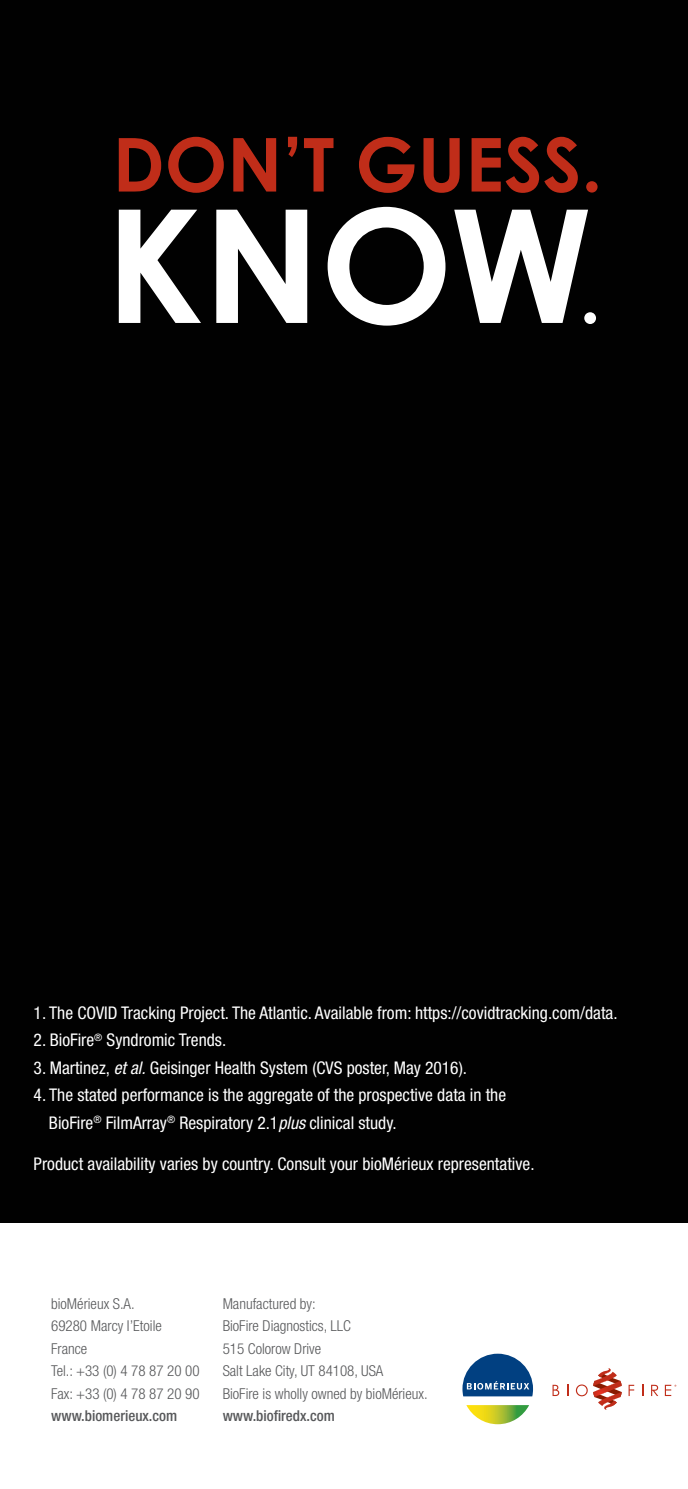
<style>
.page{position:relative;width:688px;height:1489px;background:#fff}
.page>*{position:absolute;margin:0;border:0;box-sizing:border-box;transform-origin:0 0}
.t1{font:condensed 17.5px/27.5px "Helvetica Neue LT Std";color:#fff}
.t2{font:300 condensed 15px/22.5px "Helvetica Neue LT Std";color:#57585a}
.t3{font:500 condensed 15px "Helvetica Neue LT Std";color:#57585a}
.s1{font-style:italic}
</style>
<div class="page">
<div style="left:0;top:0;width:687px;height:1222px;background:#010101"></div>
<svg style="left:466px;top:1405px;width:63px;height:18px"></svg>
<svg style="left:462px;top:1353px;width:71px;height:43px"></svg>
<svg style="left:593px;top:1368px;width:28px;height:41px"></svg>
<svg style="left:552px;top:1384px;width:7px;height:11px"></svg>
<svg style="left:575px;top:1384px;width:12px;height:12px"></svg>
<svg style="left:628px;top:1384px;width:6px;height:11px"></svg>
<svg style="left:651px;top:1384px;width:7px;height:11px"></svg>
<svg style="left:664px;top:1384px;width:12px;height:11px"></svg>
<svg style="left:119px;top:137px;width:478px;height:56px"></svg>
<svg style="left:119px;top:207px;width:477px;height:118px"></svg>
<p class="t1" style="left:34px;top:998px;width:585px">1. The COVID Tracking Project. The Atlantic. Available from: https://covidtracking.com/data.</p>
<p class="t1" style="left:34px;top:1026px;width:194px">2. BioFire<sup>®</sup> Syndromic Trends.</p>
<p class="t1" style="left:34px;top:1053px;width:435px">3. Martinez, <span class="s1">et al.</span> Geisinger Health System (CVS poster, May 2016).</p>
<p class="t1" style="left:49px;top:1081px;width:458px;text-indent:-15px">4. The stated performance is the aggregate of the prospective data in the<br>BioFire<sup>®</sup> FilmArray<sup>®</sup> Respiratory 2.1<span class="s1">plus</span> clinical study.</p>
<p class="t1" style="left:34px;top:1149px;width:502px">Product availability varies by country. Consult your bioMérieux representative.</p>
<p class="t2" style="left:51px;top:1292px;width:150px">bioMérieux S.A.<br>69280 Marcy I’Etoile<br>France<br>Tel.: +33 (0) 4 78 87 20 00<br>Fax: +33 (0) 4 78 87 20 90</p>
<p class="t3" style="left:51px;top:1406px;width:128px">www.biomerieux.com</p>
<p class="t2" style="left:222px;top:1292px;width:206px">Manufactured by:<br>BioFire Diagnostics, LLC<br>515 Colorow Drive<br>Salt Lake City, UT 84108, USA<br>BioFire is wholly owned by bioMérieux.</p>
<p class="t3" style="left:222px;top:1406px;width:114px">www.biofiredx.com</p>
</div>
